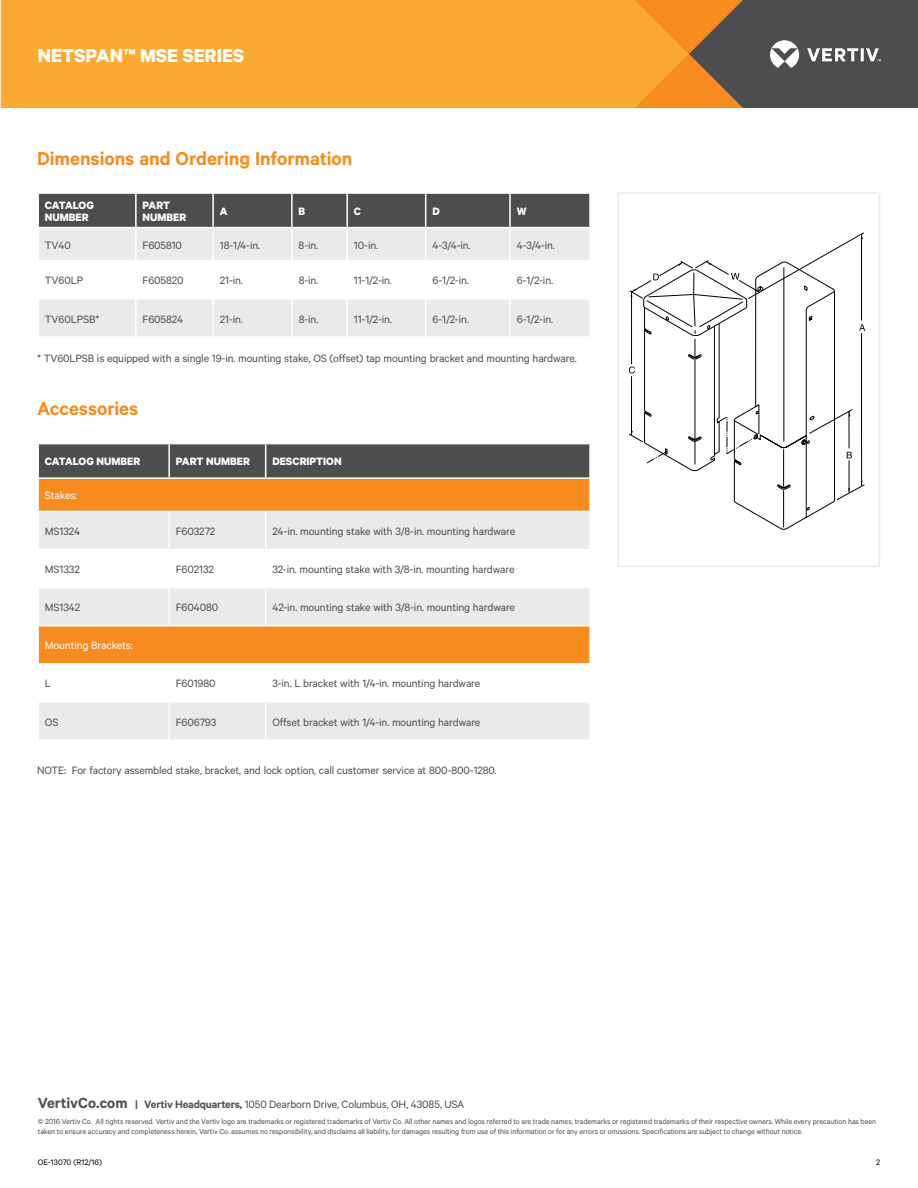
<style>
.page{position:relative;width:918px;height:1188px;background:#fff}
.page>*{position:absolute;margin:0;border:0;box-sizing:border-box;transform-origin:0 0}
.t1{font:600 21px "Calibre";color:#f68b1f}
.t2{font:700 21px "Calibre";color:#fff}
.t3{font:12px "Calibre";letter-spacing:-.01em;color:#4d4d4f}
.t4{font:700 12px/12px "Calibre";color:#fff}
.t5{font:12px "Calibre";letter-spacing:-.01em;color:#fff}
.t6{font:9px "Calibre";color:#000}
.t7{font:8.25px/9.8px "Calibre";letter-spacing:-.01em;color:#4d4d4f}
.s1{font-weight:600;font-size:16.5px}
.s2{font-weight:600}
</style>
<div class="page">
<div style="left:1px;top:0;width:634px;height:108px;background:#fbaa34"></div>
<svg style="left:635px;top:0;width:283px;height:108px;background:#836648"></svg>
<div style="left:617px;top:192px;width:263px;height:375px;border:2px solid #eaeaeb"></div>
<svg style="left:629px;top:233px;width:236px;height:297px"></svg>
<div style="left:39px;top:194px;width:550px;height:33px;background:#4d4d4f"></div>
<div style="left:39px;top:228px;width:550px;height:108px;background:#eaeaeb"></div>
<svg style="left:39px;top:262px;width:550px;height:36px"></svg>
<hr style="left:135px;top:194px;width:2px;height:33px;background:#fff">
<hr style="left:212px;top:194px;width:2px;height:33px;background:#fff">
<hr style="left:291px;top:194px;width:2px;height:33px;background:#fff">
<hr style="left:346px;top:194px;width:2px;height:33px;background:#fff">
<hr style="left:425px;top:194px;width:1px;height:33px;background:#fff">
<hr style="left:509px;top:194px;width:2px;height:33px;background:#fff">
<hr style="left:135px;top:228px;width:2px;height:32px;background:#fff">
<hr style="left:212px;top:228px;width:2px;height:32px;background:#fff">
<hr style="left:291px;top:228px;width:2px;height:32px;background:#fff">
<hr style="left:346px;top:228px;width:2px;height:32px;background:#fff">
<hr style="left:425px;top:228px;width:1px;height:32px;background:#fff">
<hr style="left:509px;top:228px;width:2px;height:32px;background:#fff">
<hr style="left:37px;top:260px;width:99px;height:2px;background:#fff">
<hr style="left:136px;top:260px;width:77px;height:2px;background:#fff">
<hr style="left:135px;top:262px;width:2px;height:36px;background:#fff">
<hr style="left:213px;top:260px;width:79px;height:2px;background:#fff">
<hr style="left:212px;top:262px;width:2px;height:36px;background:#fff">
<hr style="left:292px;top:260px;width:55px;height:2px;background:#fff">
<hr style="left:291px;top:262px;width:2px;height:36px;background:#fff">
<hr style="left:347px;top:260px;width:79px;height:2px;background:#fff">
<hr style="left:346px;top:262px;width:2px;height:36px;background:#fff">
<hr style="left:426px;top:260px;width:84px;height:2px;background:#fff">
<hr style="left:425px;top:262px;width:1px;height:36px;background:#fff">
<hr style="left:510px;top:260px;width:81px;height:2px;background:#fff">
<hr style="left:509px;top:262px;width:2px;height:36px;background:#fff">
<hr style="left:37px;top:298px;width:99px;height:2px;background:#fff">
<hr style="left:136px;top:298px;width:77px;height:2px;background:#fff">
<hr style="left:135px;top:300px;width:2px;height:36px;background:#fff">
<hr style="left:213px;top:298px;width:79px;height:2px;background:#fff">
<hr style="left:212px;top:300px;width:2px;height:36px;background:#fff">
<hr style="left:292px;top:298px;width:55px;height:2px;background:#fff">
<hr style="left:291px;top:300px;width:2px;height:36px;background:#fff">
<hr style="left:347px;top:298px;width:79px;height:2px;background:#fff">
<hr style="left:346px;top:300px;width:2px;height:36px;background:#fff">
<hr style="left:426px;top:298px;width:84px;height:2px;background:#fff">
<hr style="left:425px;top:300px;width:1px;height:36px;background:#fff">
<hr style="left:510px;top:298px;width:81px;height:2px;background:#fff">
<hr style="left:509px;top:300px;width:2px;height:36px;background:#fff">
<div style="left:39px;top:444px;width:550px;height:33px;background:#4d4d4f"></div>
<div style="left:39px;top:479px;width:550px;height:32px;background:#f68b1f"></div>
<svg style="left:39px;top:512px;width:550px;height:227px"></svg>
<hr style="left:168px;top:444px;width:2px;height:33px;background:#fff">
<hr style="left:265px;top:444px;width:1px;height:33px;background:#fff">
<hr style="left:168px;top:512px;width:2px;height:37px;background:#fff">
<hr style="left:265px;top:512px;width:1px;height:37px;background:#fff">
<hr style="left:37px;top:549px;width:132px;height:1px;background:#fff">
<hr style="left:169px;top:549px;width:97px;height:1px;background:#fff">
<hr style="left:168px;top:550px;width:2px;height:37px;background:#fff">
<hr style="left:266px;top:549px;width:325px;height:1px;background:#fff">
<hr style="left:265px;top:550px;width:1px;height:37px;background:#fff">
<hr style="left:37px;top:587px;width:132px;height:1px;background:#fff">
<hr style="left:169px;top:587px;width:97px;height:1px;background:#fff">
<hr style="left:168px;top:588px;width:2px;height:37px;background:#fff">
<hr style="left:266px;top:587px;width:325px;height:1px;background:#fff">
<hr style="left:265px;top:588px;width:1px;height:37px;background:#fff">
<hr style="left:37px;top:625px;width:132px;height:1px;background:#fff">
<hr style="left:169px;top:625px;width:97px;height:1px;background:#fff">
<hr style="left:266px;top:625px;width:325px;height:1px;background:#fff">
<hr style="left:37px;top:663px;width:132px;height:2px;background:#fff">
<hr style="left:169px;top:663px;width:97px;height:2px;background:#fff">
<hr style="left:168px;top:665px;width:2px;height:36px;background:#fff">
<hr style="left:266px;top:663px;width:325px;height:2px;background:#fff">
<hr style="left:265px;top:665px;width:1px;height:36px;background:#fff">
<hr style="left:37px;top:701px;width:132px;height:2px;background:#fff">
<hr style="left:169px;top:701px;width:97px;height:2px;background:#fff">
<hr style="left:168px;top:703px;width:2px;height:36px;background:#fff">
<hr style="left:266px;top:701px;width:325px;height:2px;background:#fff">
<hr style="left:265px;top:703px;width:1px;height:36px;background:#fff">
<h1 class="t2" style="left:38px;top:43px;width:208px">NETSPAN™ MSE SERIES</h1>
<h1 class="t1" style="left:37px;top:146px;width:317px">Dimensions and Ordering Information</h1>
<p class="t4" style="left:45px;top:199px;width:50px">CATALOG<br>NUMBER</p>
<p class="t4" style="left:143px;top:199px;width:45px">PART<br>NUMBER</p>
<p class="t4" style="left:220px;top:205px;width:9px">A</p>
<p class="t4" style="left:299px;top:205px;width:8px">B</p>
<p class="t4" style="left:354px;top:205px;width:9px">C</p>
<p class="t4" style="left:432px;top:205px;width:9px">D</p>
<p class="t4" style="left:517px;top:205px;width:11px">W</p>
<p class="t3" style="left:45px;top:238px;width:28px">TV40</p>
<p class="t3" style="left:143px;top:238px;width:41px">F605810</p>
<p class="t3" style="left:220px;top:238px;width:42px">18-1/4-in.</p>
<p class="t3" style="left:299px;top:238px;width:21px">8-in.</p>
<p class="t3" style="left:354px;top:238px;width:26px">10-in.</p>
<p class="t3" style="left:432px;top:238px;width:40px">4-3/4-in.</p>
<p class="t3" style="left:517px;top:238px;width:40px">4-3/4-in.</p>
<p class="t3" style="left:45px;top:274px;width:40px">TV60LP</p>
<p class="t3" style="left:143px;top:274px;width:43px">F605820</p>
<p class="t3" style="left:220px;top:274px;width:25px">21-in.</p>
<p class="t3" style="left:299px;top:274px;width:21px">8-in.</p>
<p class="t3" style="left:354px;top:274px;width:40px">11-1/2-in.</p>
<p class="t3" style="left:432px;top:274px;width:38px">6-1/2-in.</p>
<p class="t3" style="left:517px;top:274px;width:38px">6-1/2-in.</p>
<p class="t3" style="left:45px;top:312px;width:56px">TV60LPSB*</p>
<p class="t3" style="left:143px;top:312px;width:42px">F605824</p>
<p class="t3" style="left:220px;top:312px;width:25px">21-in.</p>
<p class="t3" style="left:299px;top:312px;width:21px">8-in.</p>
<p class="t3" style="left:354px;top:312px;width:40px">11-1/2-in.</p>
<p class="t3" style="left:432px;top:312px;width:38px">6-1/2-in.</p>
<p class="t3" style="left:517px;top:312px;width:38px">6-1/2-in.</p>
<p class="t3" style="left:37px;top:351px;width:541px">* TV60LPSB is equipped with a single 19-in. mounting stake, OS (offset) tap mounting bracket and mounting hardware.</p>
<h1 class="t1" style="left:37px;top:396px;width:103px">Accessories</h1>
<p class="t4" style="left:45px;top:455px;width:97px">CATALOG NUMBER</p>
<p class="t4" style="left:176px;top:455px;width:75px">PART NUMBER</p>
<p class="t4" style="left:272px;top:455px;width:71px">DESCRIPTION</p>
<p class="t5" style="left:45px;top:489px;width:34px">Stakes:</p>
<p class="t3" style="left:45px;top:524px;width:37px">MS1324</p>
<p class="t3" style="left:176px;top:524px;width:41px">F603272</p>
<p class="t3" style="left:272px;top:524px;width:244px">24-in. mounting stake with 3/8-in. mounting hardware</p>
<p class="t3" style="left:45px;top:562px;width:36px">MS1332</p>
<p class="t3" style="left:176px;top:562px;width:39px">F602132</p>
<p class="t3" style="left:272px;top:562px;width:244px">32-in. mounting stake with 3/8-in. mounting hardware</p>
<p class="t3" style="left:45px;top:600px;width:37px">MS1342</p>
<p class="t3" style="left:176px;top:600px;width:44px">F604080</p>
<p class="t3" style="left:272px;top:600px;width:244px">42-in. mounting stake with 3/8-in. mounting hardware</p>
<p class="t5" style="left:45px;top:639px;width:89px">Mounting Brackets:</p>
<p class="t3" style="left:45px;top:677px;width:8px">L</p>
<p class="t3" style="left:176px;top:677px;width:41px">F601980</p>
<p class="t3" style="left:272px;top:677px;width:209px">3-in. L bracket with 1/4-in. mounting hardware</p>
<p class="t3" style="left:45px;top:715px;width:15px">OS</p>
<p class="t3" style="left:176px;top:715px;width:42px">F606793</p>
<p class="t3" style="left:272px;top:715px;width:210px">Offset bracket with 1/4-in. mounting hardware</p>
<p class="t3" style="left:37px;top:763px;width:461px">NOTE: For factory assembled stake, bracket, and lock option, call customer service at 800-800-1280.</p>
<p class="t3" style="left:38px;top:1097px;width:428px"><span class="s1">VertivCo.com</span> <span class="s2">| Vertiv Headquarters,</span> 1050 Dearborn Drive, Columbus, OH, 43085, USA</p>
<p class="t7" style="left:38px;top:1117px;width:840px">© 2016 Vertiv Co. All rights reserved. Vertiv and the Vertiv logo are trademarks or registered trademarks of Vertiv Co. All other names and logos referred to are trade names, trademarks or registered trademarks of their respective owners. While every precaution has been taken to ensure accuracy and completeness herein, Vertiv Co. assumes no responsibility, and disclaims all liability, for damages resulting from use of this information or for any errors or omissions. Specifications are subject to change without notice.</p>
<p class="t6" style="left:38px;top:1157px;width:66px">OE-13070 (R12/16)</p>
<p class="t6" style="left:876px;top:1157px;width:6px">2</p>
</div>
